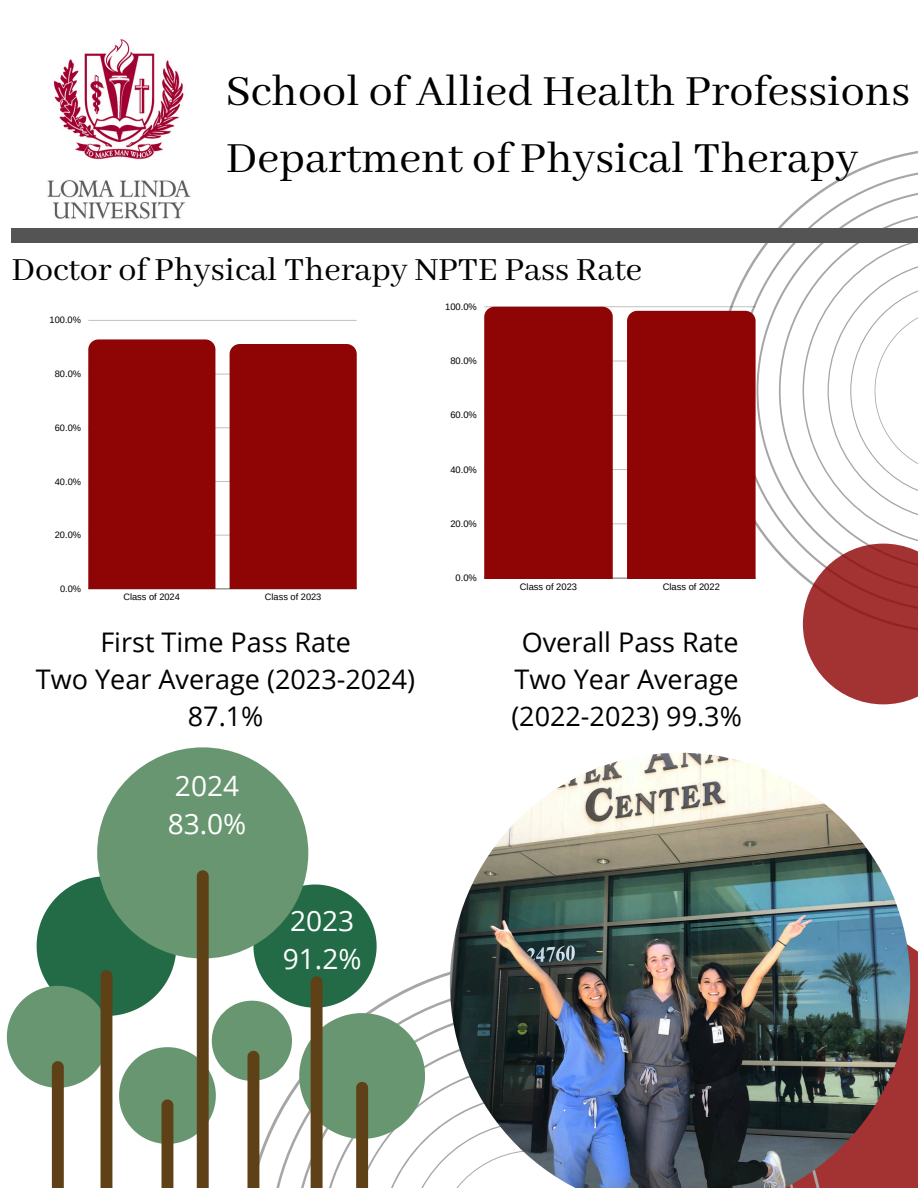
<style>
.page{position:relative;width:918px;height:1188px;background:#fff}
.page>*{position:absolute;margin:0;border:0;box-sizing:border-box;transform-origin:0 0}
.t1{font:48px/66.3px "Abhaya Libre";color:#000}
.t2{font:36px "Abhaya Libre";color:#000}
.t3{font:28.05px "Open Sans";color:#fff}
.t4{font:27px/37.2px "Open Sans";color:#000;text-align:center}
.t5{font:9.3px "Arimo";color:#000}
</style>
<div class="page">
<svg style="left:737px;top:169px;width:181px;height:409px"></svg>
<div style="left:910px;top:946px;width:8px;height:242px;background:#a33232"></div>
<img style="left:471px;top:753px;width:439px;height:435px">
<svg style="left:803px;top:243px;width:115px;height:461px"></svg>
<img style="left:11px;top:39px;width:215px;height:190px">
<div style="left:11px;top:229px;width:907px;height:14px;background:#545454"></div>
<hr style="left:484px;top:578px;width:272px;height:1px;background:#000;opacity:.6">
<hr style="left:484px;top:524px;width:272px;height:1px;background:#eaeaea">
<hr style="left:484px;top:469px;width:272px;height:1px;background:#c3c3c3">
<hr style="left:484px;top:415px;width:272px;height:1px;background:#cdcdcd">
<hr style="left:484px;top:361px;width:272px;height:1px;background:#dedede">
<hr style="left:484px;top:306px;width:272px;height:1px;background:#000;opacity:.25">
<div style="left:484px;top:307px;width:129px;height:271px;background:#8f0505"></div>
<div style="left:627px;top:311px;width:129px;height:267px;background:#8f0505"></div>
<div style="left:119px;top:1047px;width:97px;height:97px;background:#689671;border-radius:50%"></div>
<div style="left:212px;top:1001px;width:80px;height:80px;background:#689671;border-radius:50%"></div>
<div style="left:97px;top:747px;width:211px;height:212px;background:#689671;border-radius:50%"></div>
<svg style="left:197px;top:870px;width:12px;height:318px;background:#61441c"></svg>
<img style="left:247px;top:885px;width:445px;height:303px">
<svg style="left:7px;top:876px;width:169px;height:312px"></svg>
<hr style="left:88px;top:589px;width:269px;height:1px;background:#cbcbcb">
<hr style="left:88px;top:535px;width:269px;height:1px;background:#000;opacity:.25">
<hr style="left:88px;top:481px;width:269px;height:1px;background:#000;opacity:.25">
<hr style="left:88px;top:428px;width:269px;height:1px;background:#000;opacity:.25">
<hr style="left:88px;top:374px;width:269px;height:1px;background:#000;opacity:.25">
<hr style="left:88px;top:320px;width:269px;height:1px;background:#c6c6c6">
<div style="left:88px;top:339px;width:127px;height:250px;background:#8f0505"></div>
<div style="left:230px;top:344px;width:127px;height:245px;background:#8f0505"></div>
<p class="t1" style="left:226px;top:60px;width:686px">School of Allied Health Professions<br>Department of Physical Therapy</p>
<h2 class="t2" style="left:11px;top:249px;width:632px">Doctor of Physical Therapy NPTE Pass Rate</h2>
<p class="t5" style="left:50px;top:315px;width:33px">100.0%</p>
<p class="t5" style="left:55px;top:369px;width:28px">80.0%</p>
<p class="t5" style="left:55px;top:422px;width:28px">60.0%</p>
<p class="t5" style="left:55px;top:476px;width:28px">40.0%</p>
<p class="t5" style="left:55px;top:530px;width:28px">20.0%</p>
<p class="t5" style="left:60px;top:583px;width:23px">0.0%</p>
<p class="t5" style="left:123px;top:592px;width:58px">Class of 2024</p>
<p class="t5" style="left:265px;top:592px;width:58px">Class of 2023</p>
<p class="t4" style="left:100px;top:623px;width:252px">First Time Pass Rate</p>
<p class="t4" style="left:36px;top:660px;width:381px">Two Year Average (2023-2024)<br>87.1%</p>
<p class="t3" style="left:175px;top:766px;width:66px">2024</p>
<p class="t3" style="left:168px;top:804px;width:80px">83.0%</p>
<p class="t3" style="left:290px;top:901px;width:66px">2023</p>
<p class="t3" style="left:283px;top:939px;width:80px">91.2%</p>
<p class="t5" style="left:445px;top:301px;width:33px">100.0%</p>
<p class="t5" style="left:450px;top:356px;width:28px">80.0%</p>
<p class="t5" style="left:450px;top:410px;width:28px">60.0%</p>
<p class="t5" style="left:450px;top:464px;width:28px">40.0%</p>
<p class="t5" style="left:450px;top:519px;width:28px">20.0%</p>
<p class="t5" style="left:456px;top:573px;width:23px">0.0%</p>
<p class="t5" style="left:520px;top:581px;width:59px">Class of 2023</p>
<p class="t5" style="left:663px;top:581px;width:59px">Class of 2022</p>
<p class="t4" style="left:522px;top:623px;width:218px">Overall Pass Rate</p>
<p class="t4" style="left:515px;top:660px;width:226px">Two Year Average</p>
<p class="t4" style="left:511px;top:697px;width:232px">(2022-2023) 99.3%</p>
</div>
